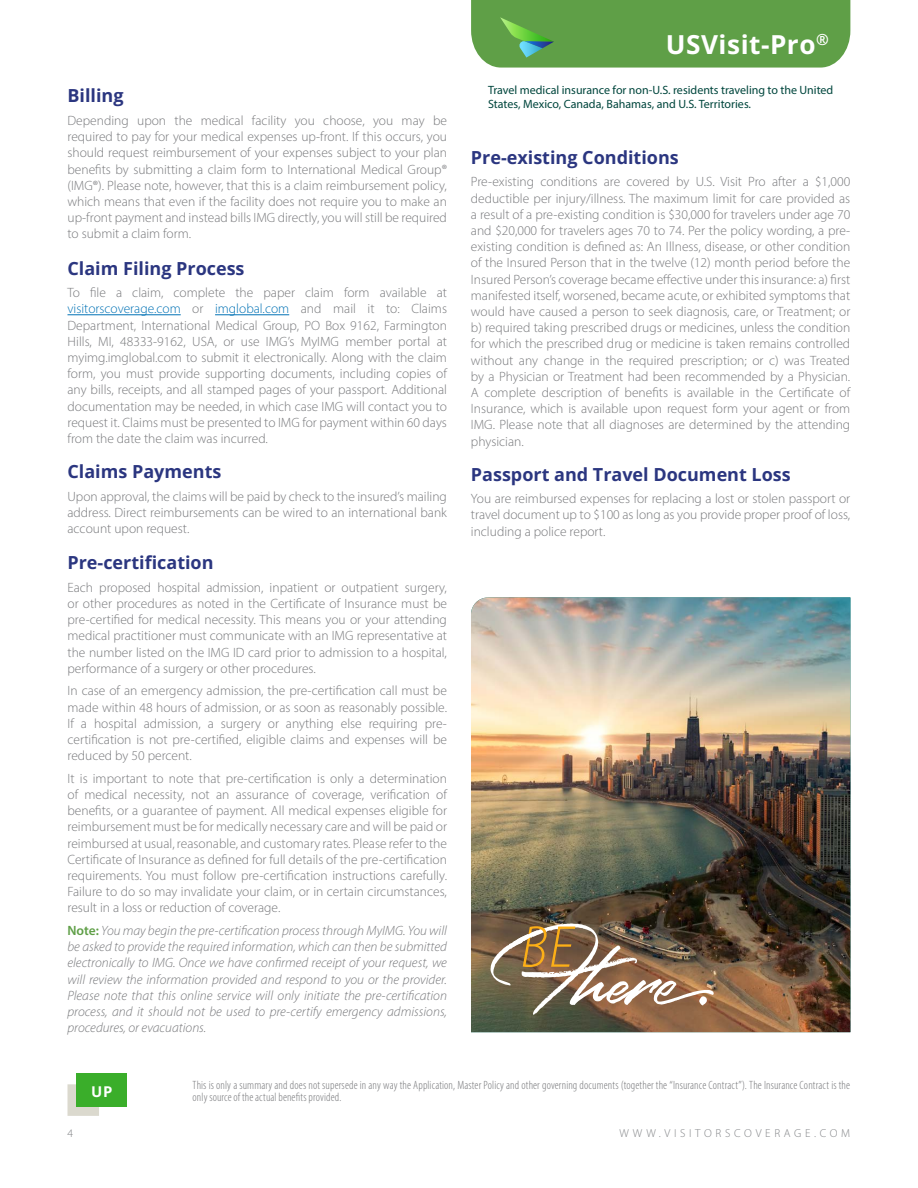
<style>
.page{position:relative;width:918px;height:1188px;background:#fff}
.page>*{position:absolute;margin:0;border:0;box-sizing:border-box;transform-origin:0 0}
.t1{font:700 26.1px "Open Sans";letter-spacing:.02em;color:#fff}
.t2{font:700 18px "Open Sans";color:#2b3680}
.t3{font:700 14.85px "Open Sans";color:#fff}
.t4{font:300 13.5px/16.2px "Myriad Pro";color:#77787b;text-align:justify}
.t5{font:italic 300 13.5px/16.2px "Myriad Pro";color:#77787b;text-align:justify}
.t6{font:300 condensed 12px/12px "Myriad Pro";letter-spacing:.01em;color:#77787b}
.t7{font:12px/14.4px "Myriad Pro";color:#00463d}
.t8{font:300 11.55px "Myriad Pro";letter-spacing:.32em;color:#808285}
.s1{color:#0072b5}
.s2{font-weight:600;font-style:normal;color:#5f9f47}
</style>
<div class="page">
<svg style="left:67px;top:1084px;width:32px;height:32px"></svg>
<div style="left:77px;top:1074px;width:50px;height:33px;background:#3aae2a"></div>
<hr style="left:68px;top:314px;width:113px;height:1px;background:#0072b5">
<hr style="left:215px;top:314px;width:74px;height:1px;background:#0072b5">
<img style="left:471px;top:597px;width:379px;height:435px">
<div style="left:485px;top:918px;width:243px;height:111px;background:#4f2c1d;opacity:.21"></div>
<img style="left:491px;top:924px;width:223px;height:91px">
<div style="left:471px;top:0;width:379px;height:68px;background:#5f9f47"></div>
<h2 class="t2" style="left:68px;top:84px;width:58px">Billing</h2>
<p class="t4" style="left:68px;top:112px;width:381px">Depending upon the medical facility you choose, you may be required to pay for your medical expenses up-front. If this occurs, you should request reimbursement of your expenses subject to your plan benefits by submitting a claim form to International Medical Group® (IMG®). Please note, however, that this is a claim reimbursement policy, which means that even if the facility does not require you to make an up-front payment and instead bills IMG directly, you will still be required to submit a claim form.</p>
<h2 class="t2" style="left:68px;top:256px;width:179px">Claim Filing Process</h2>
<p class="t4" style="left:68px;top:285px;width:381px">To file a claim, complete the paper claim form available at <span class="s1">visitorscoverage.com</span> or <span class="s1">imglobal.com</span> and mail it to: Claims Department, International Medical Group, PO Box 9162, Farmington Hills, MI, 48333-9162, USA, or use IMG’s MyIMG member portal at myimg.imglobal.com to submit it electronically. Along with the claim form, you must provide supporting documents, including copies of any bills, receipts, and all stamped pages of your passport. Additional documentation may be needed, in which case IMG will contact you to request it. Claims must be presented to IMG for payment within 60 days from the date the claim was incurred.</p>
<h2 class="t2" style="left:68px;top:459px;width:155px">Claims Payments</h2>
<p class="t4" style="left:68px;top:488px;width:381px">Upon approval, the claims will be paid by check to the insured’s mailing address. Direct reimbursements can be wired to an international bank account upon request.</p>
<h2 class="t2" style="left:68px;top:550px;width:148px">Pre-certification</h2>
<p class="t4" style="left:68px;top:579px;width:381px">Each proposed hospital admission, inpatient or outpatient surgery, or other procedures as noted in the Certificate of Insurance must be pre-certified for medical necessity. This means you or your attending medical practitioner must communicate with an IMG representative at the number listed on the IMG ID card prior to admission to a hospital, performance of a surgery or other procedures.</p>
<p class="t4" style="left:68px;top:683px;width:381px">In case of an emergency admission, the pre-certification call must be made within 48 hours of admission, or as soon as reasonably possible.<br>If a hospital admission, a surgery or anything else requiring pre&shy;certification is not pre-certified, eligible claims and expenses will be reduced by 50 percent.</p>
<p class="t4" style="left:68px;top:770px;width:381px">It is important to note that pre-certification is only a determination of medical necessity, not an assurance of coverage, verification of benefits, or a guarantee of payment. All medical expenses eligible for reimbursement must be for medically necessary care and will be paid or reimbursed at usual, reasonable, and customary rates. Please refer to the Certificate of Insurance as defined for full details of the pre-certification requirements. You must follow pre-certification instructions carefully.<br>Failure to do so may invalidate your claim, or in certain circumstances, result in a loss or reduction of coverage.</p>
<p class="t5" style="left:68px;top:922px;width:381px"><span class="s2">Note:</span> You may begin the pre-certification process through MyIMG. You will be asked to provide the required information, which can then be submitted electronically to IMG. Once we have confirmed receipt of your request, we will review the information provided and respond to you or the provider.<br>Please note that this online service will only initiate the pre-certification process, and it should not be used to pre-certify emergency admissions, procedures, or evacuations.</p>
<h1 class="t1" style="left:666px;top:27px;width:164px">USVisit-Pro<sup>®</sup></h1>
<p class="t7" style="left:488px;top:82px;width:347px">Travel medical insurance for non-U.S. residents traveling to the United<br>States, Mexico, Canada, Bahamas, and U.S. Territories.</p>
<h2 class="t2" style="left:471px;top:145px;width:209px">Pre-existing Conditions</h2>
<p class="t4" style="left:471px;top:174px;width:381px">Pre-existing conditions are covered by U.S. Visit Pro after a $1,000 deductible per injury/illness. The maximum limit for care provided as a result of a pre-existing condition is $30,000 for travelers under age 70 and $20,000 for travelers ages 70 to 74. Per the policy wording, a pre&shy;existing condition is defined as: An Illness, disease, or other condition of the Insured Person that in the twelve (12) month period before the Insured Person’s coverage became effective under this insurance: a) first manifested itself, worsened, became acute, or exhibited symptoms that would have caused a person to seek diagnosis, care, or Treatment; or b) required taking prescribed drugs or medicines, unless the condition for which the prescribed drug or medicine is taken remains controlled without any change in the required prescription; or c) was Treated by a Physician or Treatment had been recommended by a Physician.<br>A complete description of benefits is available in the Certificate of Insurance, which is available upon request form your agent or from IMG. Please note that all diagnoses are determined by the attending physician.</p>
<h2 class="t2" style="left:471px;top:462px;width:321px">Passport and Travel Document Loss</h2>
<p class="t4" style="left:471px;top:491px;width:381px">You are reimbursed expenses for replacing a lost or stolen passport or travel document up to $100 as long as you provide proper proof of loss, including a police report.</p>
<p class="t3" style="left:91px;top:1081px;width:23px">UP</p>
<p class="t6" style="left:193px;top:1079px;width:659px">This is only a summary and does not supersede in any way the Application, Master Policy and other governing documents (together the “Insurance Contract”). The Insurance Contract is the only source of the actual benefits provided.</p>
<p class="t8" style="left:68px;top:1126px;width:7px">4</p>
<p class="t8" style="left:620px;top:1126px;width:232px">WWW.VISITORSCOVERAGE.COM</p>
</div>
